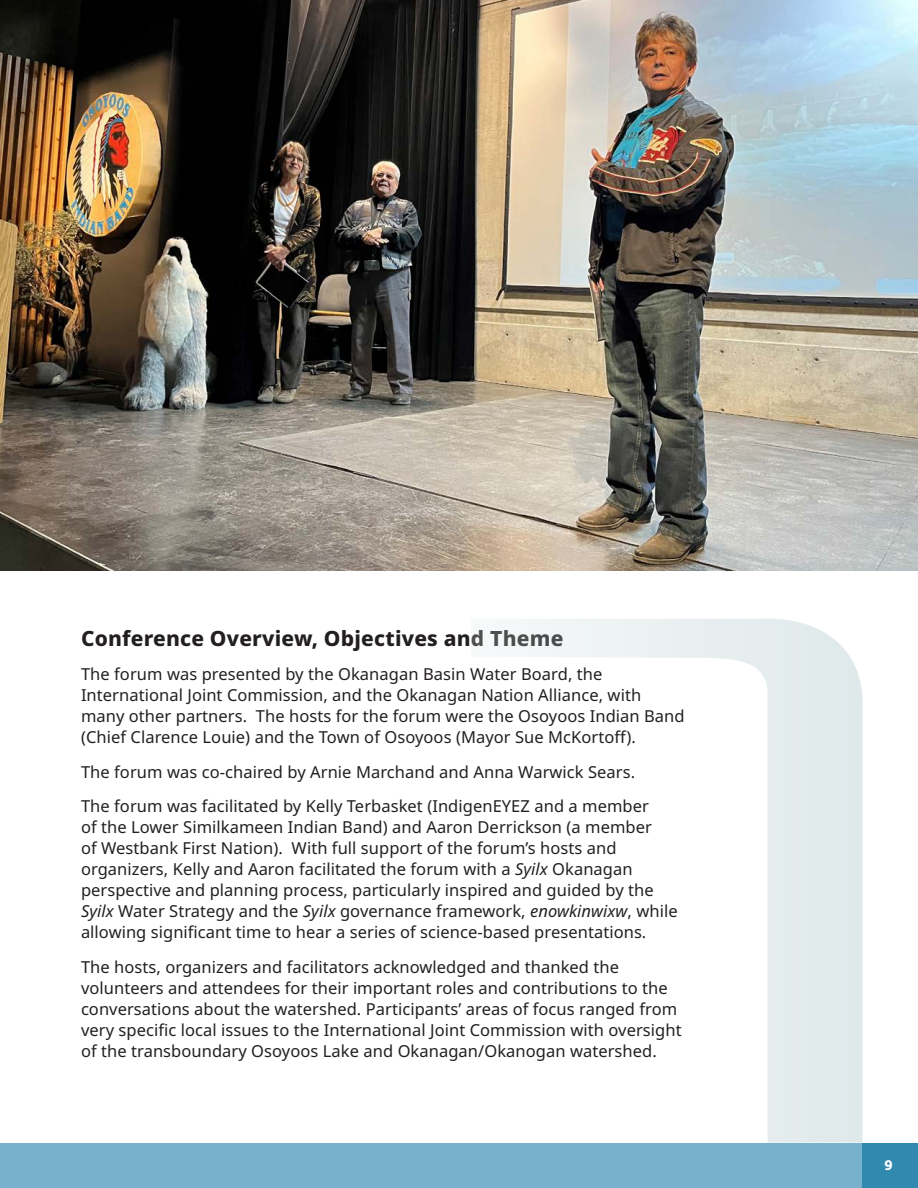
<style>
.page{position:relative;width:918px;height:1188px;background:#fff}
.page>*{position:absolute;margin:0;border:0;box-sizing:border-box;transform-origin:0 0}
.Paragraph_Style_2{font:800 21px "Noto Sans";letter-spacing:.01em;color:#231f20}
.t1{font:16.5px/21px "Noto Sans";letter-spacing:.005em;color:#231f20}
.t2{font:700 13.5px "Informa Pro";color:#fff}
.s1{font-style:italic}
</style>
<div class="page">
<div style="left:0;top:1143px;width:918px;height:45px;background:#78b1cb"></div>
<div style="left:862px;top:1143px;width:56px;height:45px;background:#3289b0"></div>
<img style="left:0;top:0;width:918px;height:570px">
<svg style="left:509px;top:619px;width:354px;height:524px"></svg>
<p class="Paragraph_Style_2" style="left:81px;top:623px;width:484px">Conference Overview, Objectives and Theme</p>
<p class="t1" style="left:81px;top:664px;width:605px">The forum was presented by the Okanagan Basin Water Board, the International Joint Commission, and the Okanagan Nation Alliance, with many other partners. The hosts for the forum were the Osoyoos Indian Band (Chief Clarence Louie) and the Town of Osoyoos (Mayor Sue McKortoff).</p>
<p class="t1" style="left:81px;top:762px;width:556px">The forum was co-chaired by Arnie Marchand and Anna Warwick Sears.</p>
<p class="t1" style="left:81px;top:796px;width:598px">The forum was facilitated by Kelly Terbasket (IndigenEYEZ and a member<br>of the Lower Similkameen Indian Band) and Aaron Derrickson (a member<br>of Westbank First Nation). With full support of the forum’s hosts and organizers, Kelly and Aaron facilitated the forum with a <span class="s1">Syilx</span> Okanagan perspective and planning process, particularly inspired and guided by the <span class="s1">Syilx</span> Water Strategy and the <span class="s1">Syilx</span> governance framework, <span class="s1">enowkinwixw</span>, while allowing significant time to hear a series of science-based presentations.</p>
<p class="t1" style="left:81px;top:957px;width:602px">The hosts, organizers and facilitators acknowledged and thanked the volunteers and attendees for their important roles and contributions to the conversations about the watershed. Participants’ areas of focus ranged from very specific local issues to the International Joint Commission with oversight of the transboundary Osoyoos Lake and Okanagan/Okanogan watershed.</p>
<p class="t2" style="left:884px;top:1156px;width:10px">9</p>
</div>
